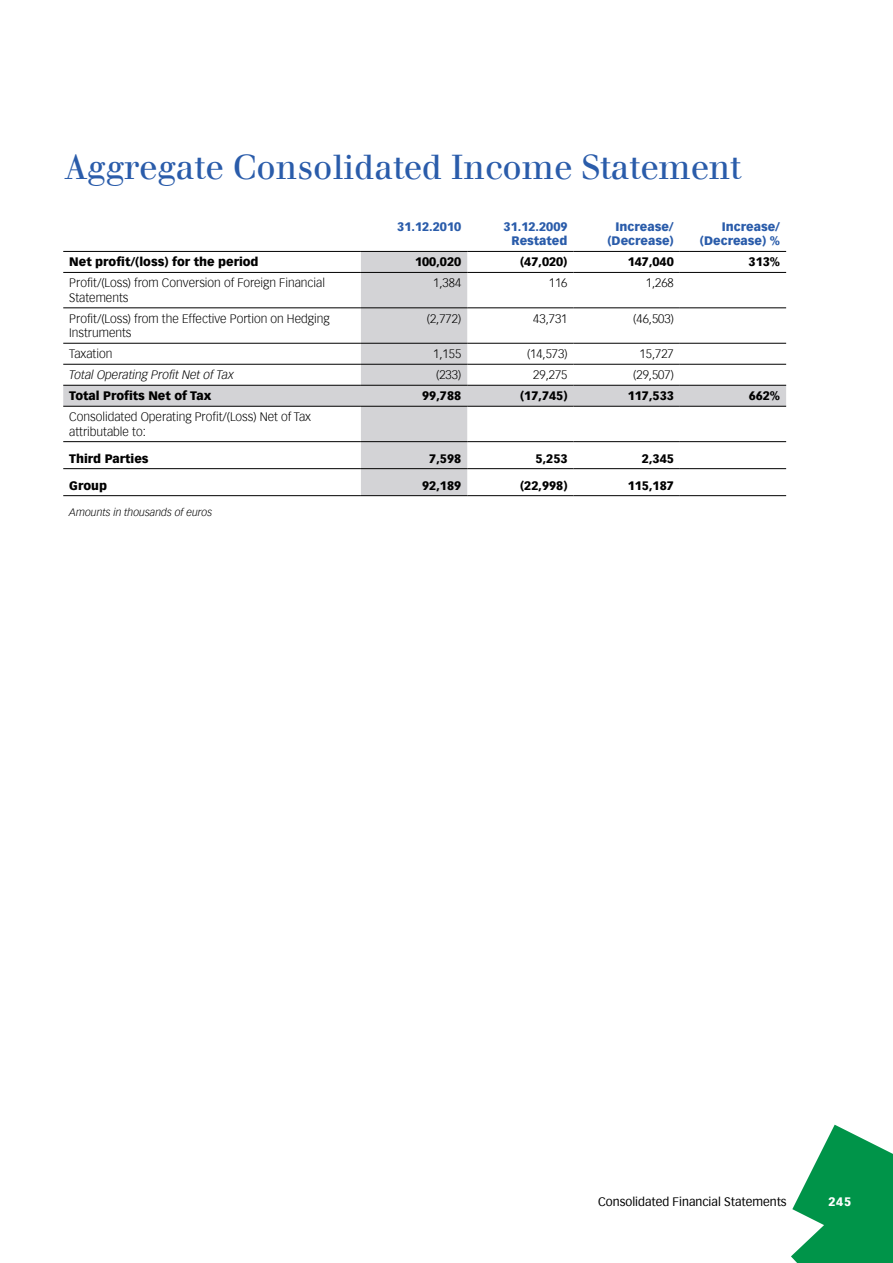
<style>
.page{position:relative;width:893px;height:1263px;background:#fff}
.page>*{position:absolute;margin:0;border:0;box-sizing:border-box;transform-origin:0 0}
.t1{font:34.5px "Walbaum";color:#2a5caa}
.t2{font:300 12px/14.4px "Vectora LH";color:#000}
.t3{font:900 12px "Vectora LH";color:#000}
.t4{font:900 12px/14.4px "Vectora LH";color:#2a5caa;text-align:right}
.t5{font:12px "Vectora LH";color:#000}
.t6{font:italic 300 12px "Vectora LH";color:#000}
.t7{font:900 12px "Vectora LH";color:#fff}
.t8{font:italic 300 10.5px "Vectora LH";color:#000}
</style>
<div class="page">
<svg style="left:791px;top:1125px;width:102px;height:138px"></svg>
<svg style="left:63px;top:252px;width:723px;height:243px"></svg>
<hr style="left:63px;top:468px;width:298px;height:1px;background:#000">
<hr style="left:361px;top:468px;width:106px;height:1px;background:#000">
<hr style="left:467px;top:468px;width:106px;height:1px;background:#000">
<hr style="left:573px;top:468px;width:107px;height:1px;background:#000">
<hr style="left:680px;top:468px;width:106px;height:1px;background:#000">
<hr style="left:467px;top:307px;width:106px;height:1px;background:#000">
<hr style="left:573px;top:307px;width:107px;height:1px;background:#000">
<hr style="left:680px;top:307px;width:106px;height:1px;background:#000">
<hr style="left:361px;top:343px;width:106px;height:1px;background:#000">
<hr style="left:467px;top:343px;width:106px;height:1px;background:#000">
<hr style="left:573px;top:343px;width:107px;height:1px;background:#000">
<hr style="left:680px;top:343px;width:106px;height:1px;background:#000">
<hr style="left:361px;top:364px;width:106px;height:1px;background:#000">
<hr style="left:467px;top:364px;width:106px;height:1px;background:#000">
<hr style="left:573px;top:364px;width:107px;height:1px;background:#000">
<hr style="left:680px;top:364px;width:106px;height:1px;background:#000">
<hr style="left:63px;top:307px;width:298px;height:1px;background:#000">
<hr style="left:63px;top:343px;width:298px;height:1px;background:#000">
<hr style="left:63px;top:364px;width:298px;height:1px;background:#000">
<hr style="left:63px;top:272px;width:298px;height:1px;background:#000">
<hr style="left:361px;top:272px;width:106px;height:1px;background:#000">
<hr style="left:467px;top:272px;width:106px;height:1px;background:#000">
<hr style="left:573px;top:272px;width:107px;height:1px;background:#000">
<hr style="left:680px;top:272px;width:106px;height:1px;background:#000">
<hr style="left:361px;top:307px;width:106px;height:1px;background:#000">
<hr style="left:63px;top:441px;width:298px;height:1px;background:#000">
<hr style="left:467px;top:441px;width:106px;height:1px;background:#000">
<hr style="left:573px;top:441px;width:107px;height:1px;background:#000">
<hr style="left:680px;top:441px;width:106px;height:1px;background:#000">
<hr style="left:63px;top:495px;width:298px;height:1px;background:#000">
<hr style="left:467px;top:495px;width:106px;height:1px;background:#000">
<hr style="left:573px;top:495px;width:107px;height:1px;background:#000">
<hr style="left:680px;top:495px;width:106px;height:1px;background:#000">
<hr style="left:361px;top:441px;width:106px;height:1px;background:#000">
<hr style="left:361px;top:495px;width:106px;height:1px;background:#000">
<hr style="left:63px;top:251px;width:298px;height:1px;background:#000">
<hr style="left:361px;top:251px;width:106px;height:1px;background:#000">
<hr style="left:467px;top:251px;width:106px;height:1px;background:#000">
<hr style="left:573px;top:251px;width:107px;height:1px;background:#000">
<hr style="left:680px;top:251px;width:106px;height:1px;background:#000">
<hr style="left:63px;top:385px;width:298px;height:1px;background:#000">
<hr style="left:361px;top:385px;width:106px;height:1px;background:#000">
<hr style="left:467px;top:385px;width:106px;height:1px;background:#000">
<hr style="left:573px;top:385px;width:107px;height:1px;background:#000">
<hr style="left:680px;top:385px;width:106px;height:1px;background:#000">
<hr style="left:63px;top:406px;width:298px;height:1px;background:#000">
<hr style="left:361px;top:406px;width:106px;height:1px;background:#000">
<hr style="left:467px;top:406px;width:106px;height:1px;background:#000">
<hr style="left:573px;top:406px;width:107px;height:1px;background:#000">
<hr style="left:680px;top:406px;width:106px;height:1px;background:#000">
<p class="t1" style="left:64px;top:147px;width:679px">Aggregate Consolidated Income Statement</p>
<p class="t4" style="left:397px;top:219px;width:65px">31.12.2010</p>
<p class="t4" style="left:504px;top:219px;width:65px">31.12.2009<br>Restated</p>
<p class="t4" style="left:607px;top:219px;width:68px">Increase/ (Decrease)</p>
<p class="t4" style="left:700px;top:219px;width:82px">Increase/ (Decrease) %</p>
<p class="t3" style="left:69px;top:255px;width:191px">Net profit/(loss) for the period</p>
<p class="t3" style="left:415px;top:255px;width:48px">100,020</p>
<p class="t3" style="left:520px;top:255px;width:49px">(47,020)</p>
<p class="t3" style="left:628px;top:255px;width:48px">147,040</p>
<p class="t3" style="left:749px;top:255px;width:33px">313%</p>
<p class="t2" style="left:69px;top:276px;width:257px">Profit/(Loss) from Conversion of Foreign Financial<br>Statements</p>
<p class="t2" style="left:433px;top:276px;width:30px">1,384</p>
<p class="t2" style="left:549px;top:276px;width:20px">116</p>
<p class="t2" style="left:646px;top:276px;width:30px">1,268</p>
<p class="t2" style="left:69px;top:312px;width:262px">Profit/(Loss) from the Effective Portion on Hedging<br>Instruments</p>
<p class="t2" style="left:427px;top:312px;width:36px">(2,772)</p>
<p class="t2" style="left:533px;top:312px;width:36px">43,731</p>
<p class="t2" style="left:633px;top:312px;width:42px">(46,503)</p>
<p class="t2" style="left:69px;top:347px;width:45px">Taxation</p>
<p class="t2" style="left:433px;top:347px;width:30px">1,155</p>
<p class="t2" style="left:527px;top:347px;width:42px">(14,573)</p>
<p class="t2" style="left:639px;top:347px;width:36px">15,727</p>
<p class="t6" style="left:69px;top:368px;width:166px">Total Operating Profit Net of Tax</p>
<p class="t2" style="left:436px;top:368px;width:26px">(233)</p>
<p class="t2" style="left:533px;top:368px;width:36px">29,275</p>
<p class="t2" style="left:633px;top:368px;width:42px">(29,507)</p>
<p class="t3" style="left:69px;top:388px;width:144px">Total Profits Net of Tax</p>
<p class="t3" style="left:422px;top:388px;width:41px">99,788</p>
<p class="t3" style="left:520px;top:388px;width:49px">(17,745)</p>
<p class="t3" style="left:628px;top:388px;width:48px">117,533</p>
<p class="t3" style="left:749px;top:388px;width:33px">662%</p>
<p class="t2" style="left:69px;top:410px;width:243px">Consolidated Operating Profit/(Loss) Net of Tax attributable to:</p>
<p class="t3" style="left:69px;top:451px;width:81px">Third Parties</p>
<p class="t3" style="left:429px;top:451px;width:33px">7,598</p>
<p class="t3" style="left:536px;top:451px;width:33px">5,253</p>
<p class="t3" style="left:642px;top:451px;width:33px">2,345</p>
<p class="t3" style="left:69px;top:478px;width:39px">Group</p>
<p class="t3" style="left:422px;top:478px;width:41px">92,189</p>
<p class="t3" style="left:520px;top:478px;width:49px">(22,998)</p>
<p class="t3" style="left:628px;top:478px;width:48px">115,187</p>
<p class="t8" style="left:69px;top:506px;width:144px">Amounts in thousands of euros</p>
<p class="t5" style="left:598px;top:1195px;width:190px">Consolidated Financial Statements</p>
<p class="t7" style="left:829px;top:1194px;width:24px">245</p>
</div>
